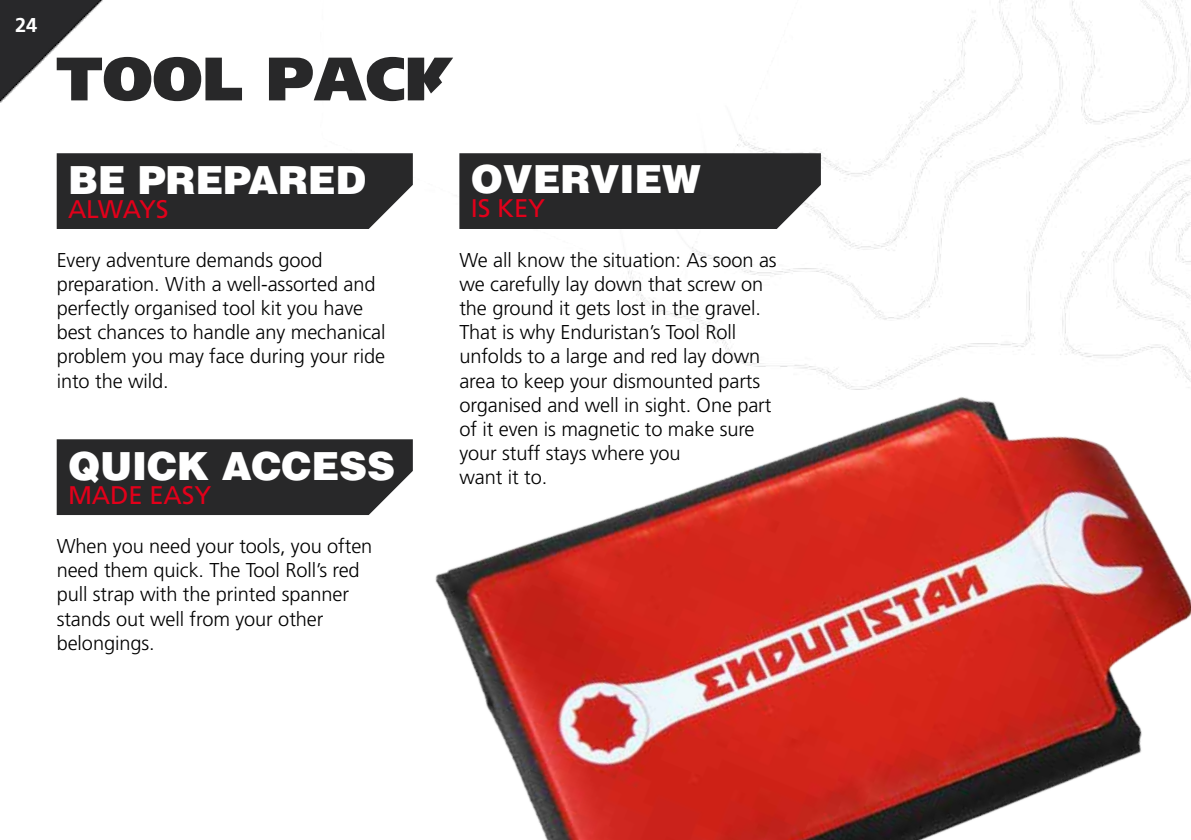
<style>
.page{position:relative;width:1191px;height:840px;background:#fff}
.page>*{position:absolute;margin:0;border:0;box-sizing:border-box;transform-origin:0 0}
.t1{font:900 61.2px "Frutiger";color:#282829}
.t2{font:900 38.8px "Helvetica LT";letter-spacing:-.005em;color:#fff}
.t3{font:25.4px "Frutiger CE";letter-spacing:-.005em;color:#e2001a}
.t4{font:300 20px/24px "Frutiger CE";letter-spacing:-.005em;color:#000}
.t5{font:700 20px "Frutiger CE";color:#fff}
</style>
<div class="page">
<img style="left:56px;top:0;width:1135px;height:515px">
<img style="left:0;top:0;width:119px;height:119px">
<div style="left:57px;top:153px;width:356px;height:76px;background:#282829"></div>
<div style="left:459px;top:153px;width:362px;height:76px;background:#282829"></div>
<div style="left:57px;top:439px;width:344px;height:75px;background:#282829"></div>
<img style="left:401px;top:392px;width:790px;height:447px">
<svg style="left:404px;top:57px;width:64px;height:63px"></svg>
<p class="t5" style="left:15px;top:13px;width:24px">24</p>
<p class="t1" style="left:56px;top:41px;width:400px">TOOL PACK</p>
<p class="t2" style="left:68px;top:154px;width:299px">BE PREPARED</p>
<p class="t3" style="left:68px;top:194px;width:102px">ALWAYS</p>
<p class="t4" style="left:57px;top:248px;width:330px">Every adventure demands good preparation. With a well-assorted and perfectly organised tool kit you have best chances to handle any mechanical problem you may face during your ride into the wild.</p>
<p class="t2" style="left:68px;top:440px;width:328px">QUICK ACCESS</p>
<p class="t3" style="left:68px;top:480px;width:145px">MADE EASY</p>
<p class="t4" style="left:57px;top:534px;width:317px">When you need your tools, you often need them quick. The Tool Roll’s red pull strap with the printed spanner stands out well from your other belongings.</p>
<p class="t2" style="left:471px;top:154px;width:232px">OVERVIEW</p>
<p class="t3" style="left:471px;top:194px;width:76px">IS KEY</p>
<p class="t4" style="left:459px;top:248px;width:319px">We all know the situation: As soon as we carefully lay down that screw on the ground it gets lost in the gravel.<br>That is why Enduristan’s Tool Roll unfolds to a large and red lay down area to keep your dismounted parts organised and well in sight. One part of it even is magnetic to make sure your stuff stays where you<br>want it to.</p>
</div>
